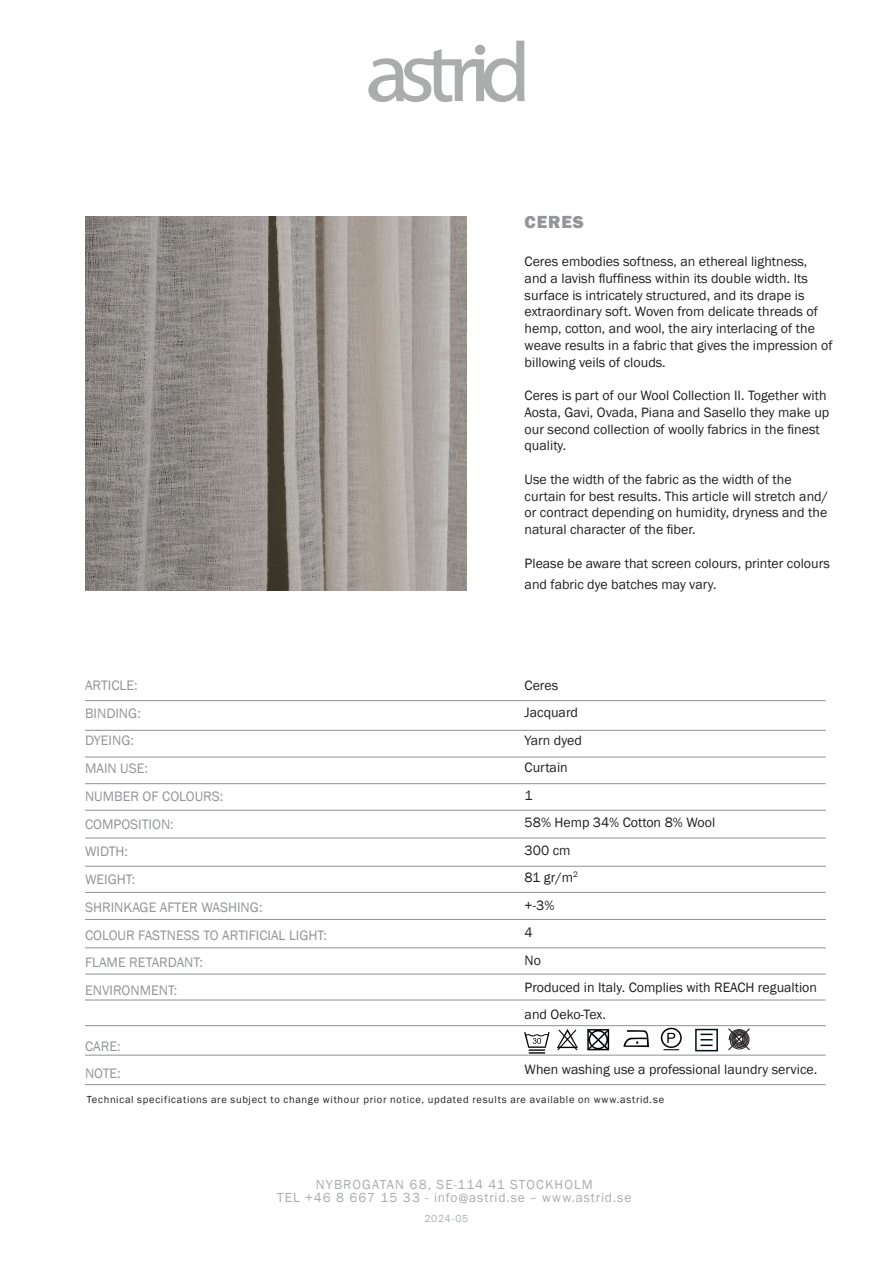
<style>
.page{position:relative;width:893px;height:1263px;background:#fff}
.page>*{position:absolute;margin:0;border:0;box-sizing:border-box;transform-origin:0 0}
.t1{font:800 18px "Franklin Gothic";letter-spacing:.05em;color:#939598}
.t2{font:14.1px "Franklin Gothic";color:#939598}
.t3{font:13.95px/16.8px "Franklin Gothic";color:#231f20}
.t4{font:13.5px "Franklin Gothic";letter-spacing:.075em;color:#abadad}
.t5{font:10.5px "Franklin Gothic";letter-spacing:.065em;color:#231f20}
.t6{font:10.5px "Franklin Gothic";letter-spacing:.06em;color:#abb1b1}
</style>
<div class="page">
<svg style="left:368px;top:41px;width:157px;height:61px"></svg>
<hr style="left:85px;top:700px;width:741px;height:1px;background:#939598">
<hr style="left:85px;top:730px;width:741px;height:1px;background:#939598">
<hr style="left:85px;top:756px;width:741px;height:1px;background:#939598">
<hr style="left:85px;top:783px;width:741px;height:1px;background:#939598">
<hr style="left:85px;top:810px;width:741px;height:1px;background:#939598">
<hr style="left:85px;top:837px;width:741px;height:1px;background:#939598">
<hr style="left:85px;top:866px;width:741px;height:1px;background:#939598">
<hr style="left:85px;top:892px;width:741px;height:1px;background:#939598">
<hr style="left:85px;top:919px;width:741px;height:1px;background:#939598">
<hr style="left:85px;top:947px;width:741px;height:1px;background:#939598">
<hr style="left:85px;top:973px;width:741px;height:1px;background:#939598">
<hr style="left:85px;top:999px;width:741px;height:1px;background:#939598">
<img style="left:85px;top:217px;width:382px;height:373px">
<hr style="left:85px;top:1025px;width:741px;height:1px;background:#939598">
<hr style="left:85px;top:1054px;width:741px;height:2px;background:#939598">
<hr style="left:85px;top:1084px;width:741px;height:1px;background:#939598">
<svg style="left:557px;top:1029px;width:21px;height:21px"></svg>
<svg style="left:587px;top:1029px;width:22px;height:21px"></svg>
<svg style="left:524px;top:1032px;width:26px;height:21px"></svg>
<svg style="left:661px;top:1028px;width:21px;height:22px"></svg>
<svg style="left:695px;top:1029px;width:23px;height:22px"></svg>
<svg style="left:623px;top:1030px;width:26px;height:17px"></svg>
<svg style="left:728px;top:1028px;width:22px;height:22px"></svg>
<p class="t2" style="left:85px;top:676px;width:54px">ARTICLE:</p>
<p class="t2" style="left:85px;top:704px;width:57px">BINDING:</p>
<p class="t2" style="left:85px;top:732px;width:50px">DYEING:</p>
<p class="t2" style="left:85px;top:759px;width:65px">MAIN USE:</p>
<p class="t2" style="left:85px;top:787px;width:140px">NUMBER OF COLOURS:</p>
<p class="t2" style="left:85px;top:815px;width:90px">COMPOSITION:</p>
<p class="t2" style="left:85px;top:843px;width:45px">WIDTH:</p>
<p class="t2" style="left:85px;top:871px;width:52px">WEIGHT:</p>
<p class="t2" style="left:85px;top:898px;width:179px">SHRINKAGE AFTER WASHING:</p>
<p class="t2" style="left:85px;top:926px;width:243px">COLOUR FASTNESS TO ARTIFICIAL LIGHT:</p>
<p class="t2" style="left:85px;top:954px;width:119px">FLAME RETARDANT:</p>
<p class="t2" style="left:85px;top:982px;width:94px">ENVIRONMENT:</p>
<p class="t2" style="left:85px;top:1037px;width:37px">CARE:</p>
<p class="t2" style="left:85px;top:1065px;width:37px">NOTE:</p>
<p class="t1" style="left:525px;top:210px;width:61px">CERES</p>
<p class="t3" style="left:525px;top:253px;width:309px">Ceres embodies softness, an ethereal lightness, and a lavish fluffiness within its double width. Its surface is intricately structured, and its drape is extraordinary soft. Woven from delicate threads of hemp, cotton, and wool, the airy interlacing of the weave results in a fabric that gives the impression of billowing veils of clouds.</p>
<p class="t3" style="left:525px;top:387px;width:306px">Ceres is part of our Wool Collection II. Together with Aosta, Gavi, Ovada, Piana and Sasello they make up our second collection of woolly fabrics in the finest quality.</p>
<p class="t3" style="left:525px;top:471px;width:305px">Use the width of the fabric as the width of the curtain for best results. This article will stretch and/ or contract depending on humidity, dryness and the natural character of the fiber.</p>
<p class="t3" style="left:525px;top:552px;width:307px;line-height:21.6px">Please be aware that screen colours, printer colours and fabric dye batches may vary.</p>
<p class="t3" style="left:525px;top:677px;width:35px">Ceres</p>
<p class="t3" style="left:525px;top:704px;width:55px">Jacquard</p>
<p class="t3" style="left:525px;top:732px;width:59px">Yarn dyed</p>
<p class="t3" style="left:525px;top:759px;width:45px">Curtain</p>
<p class="t3" style="left:525px;top:787px;width:10px">1</p>
<p class="t3" style="left:525px;top:814px;width:192px">58% Hemp 34% Cotton 8% Wool</p>
<p class="t3" style="left:525px;top:842px;width:47px">300 cm</p>
<p class="t3" style="left:525px;top:869px;width:55px">81 gr/m<sup>2</sup></p>
<p class="t3" style="left:525px;top:897px;width:31px">+-3%</p>
<p class="t3" style="left:525px;top:924px;width:10px">4</p>
<p class="t3" style="left:525px;top:952px;width:18px">No</p>
<p class="t3" style="left:525px;top:974px;width:294px;line-height:27.5px">Produced in Italy. Complies with REACH regualtion and Oeko-Tex.</p>
<p class="t3" style="left:525px;top:1062px;width:294px">When washing use a professional laundry service.</p>
<p class="t5" style="left:87px;top:1093px;width:579px">Technical specifications are subject to change withour prior notice, updated results are available on www.astrid.se</p>
<p class="t4" style="left:316px;top:1176px;width:278px">NYBROGATAN 68, SE-114 41 STOCKHOLM</p>
<p class="t4" style="left:277px;top:1189px;width:356px">TEL +46 8 667 15 33 - info@astrid.se – www.astrid.se</p>
<p class="t6" style="left:425px;top:1211px;width:45px">2024-05</p>
</div>
